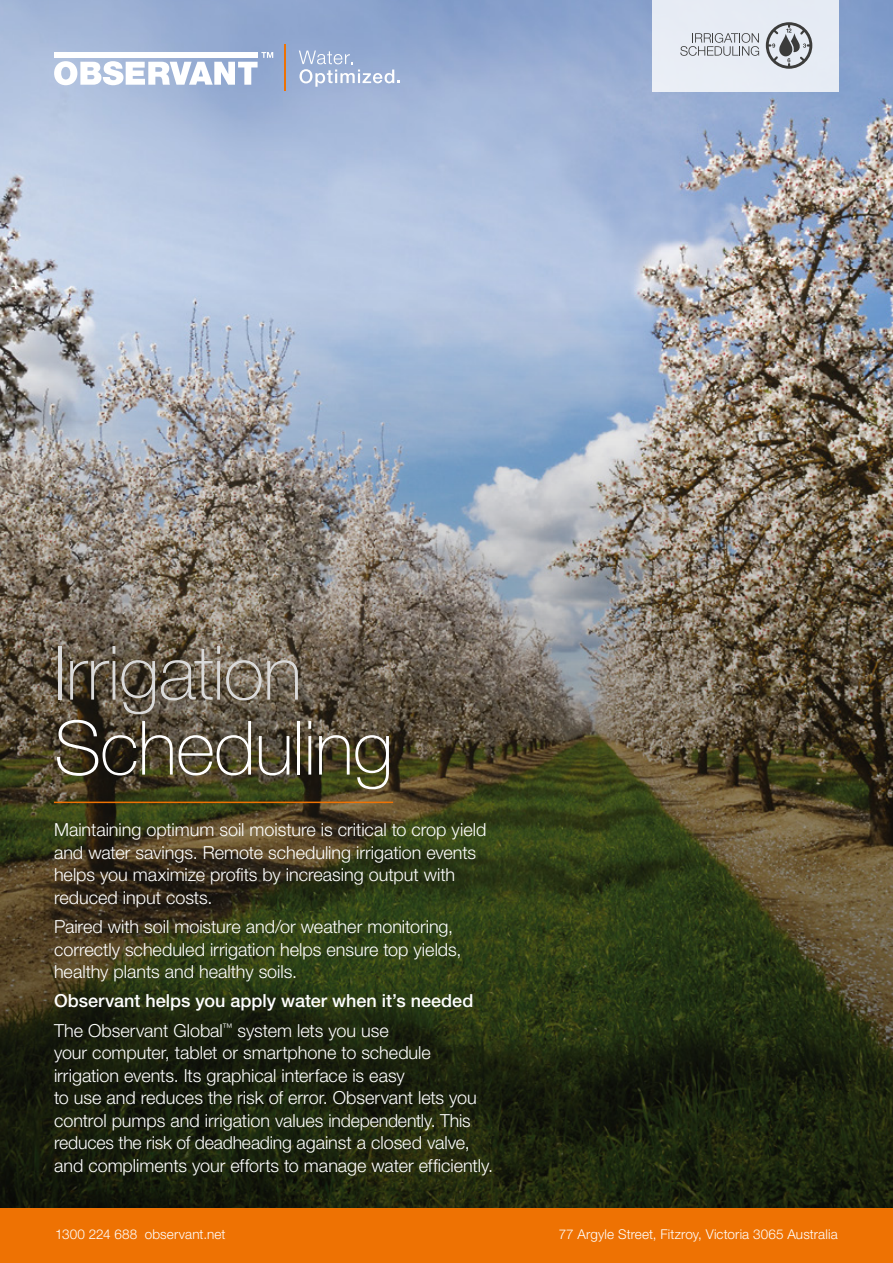
<style>
.page{position:relative;width:893px;height:1263px;background:#fff}
.page>*{position:absolute;margin:0;border:0;box-sizing:border-box;transform-origin:0 0}
.t1{font:100 75px "Helvetica Neue LT Std";letter-spacing:-.01em;color:#dadada}
.t2{font:100 75px "Helvetica Neue LT Std";letter-spacing:-.015em;color:#fff}
.t3{font:300 18px/22.5px "Helvetica Neue LT Std";letter-spacing:-.005em;color:#fff}
.t4{font:500 18px/29.2px "Helvetica Neue LT Std";color:#fff}
.t5{font:300 13.5px "Helvetica Neue LT Std";letter-spacing:.01em;color:#fff}
.s1{font-weight:300}
</style>
<div class="page">
<img style="left:0;top:0;width:893px;height:289px">
<img style="left:0;top:289px;width:893px;height:920px">
<hr style="left:54px;top:802px;width:339px;height:1px;background:#ee7203">
<svg style="left:54px;top:52px;width:219px;height:33px"></svg>
<div style="left:54px;top:52px;width:204px;height:6px;background:#fff"></div>
<hr style="left:284px;top:45px;width:2px;height:46px;background:#ee7203">
<svg style="left:299px;top:51px;width:101px;height:36px;background:#a9bada"></svg>
<div style="left:652px;top:0;width:187px;height:91px;background:#e7ecf4"></div>
<svg style="left:766px;top:22px;width:46px;height:47px"></svg>
<svg style="left:680px;top:33px;width:79px;height:23px"></svg>
<div style="left:0;top:1209px;width:893px;height:54px;background:#ee7203"></div>
<h1 class="t1" style="left:54px;top:630px;width:250px">Irrigation</h1>
<h1 class="t2" style="left:54px;top:705px;width:341px">Scheduling</h1>
<p class="t3" style="left:54px;top:818px;width:434px">Maintaining optimum soil moisture is critical to crop yield and water savings. Remote scheduling irrigation events helps you maximize profits by increasing output with reduced input costs.</p>
<p class="t3" style="left:54px;top:915px;width:409px">Paired with soil moisture and/or weather monitoring, correctly scheduled irrigation helps ensure top yields, healthy plants and healthy soils.</p>
<p class="t4" style="left:54px;top:986px;width:421px">Observant helps you apply water when it’s needed<br><span class="s1">The Observant Global</span><sup>™</sup> <span class="s1">system lets you use</span></p>
<p class="t3" style="left:54px;top:1041px;width:441px">your computer, tablet or smartphone to schedule irrigation events. Its graphical interface is easy<br>to use and reduces the risk of error. Observant lets you control pumps and irrigation values independently. This reduces the risk of deadheading against a closed valve, and compliments your efforts to manage water efficiently.</p>
<p class="t5" style="left:55px;top:1226px;width:172px">1300 224 688 observant.net</p>
<p class="t5" style="left:559px;top:1226px;width:280px">77 Argyle Street, Fitzroy, Victoria 3065 Australia</p>
</div>
